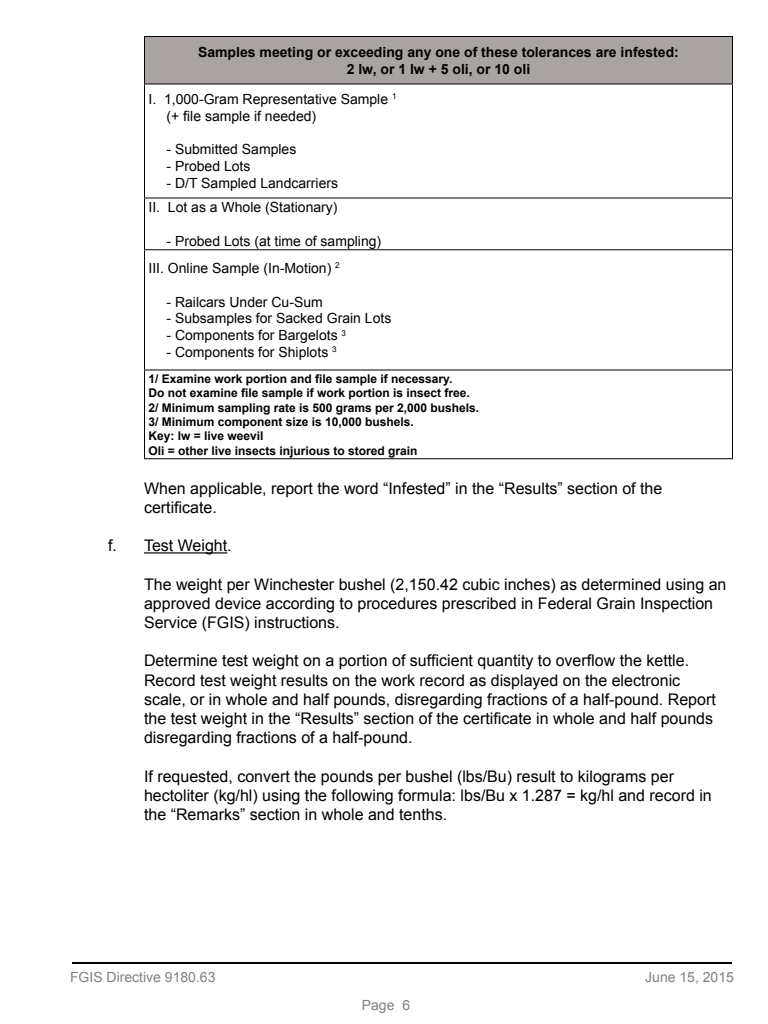
<style>
.page{position:relative;width:768px;height:1024px;background:#fff}
.page>*{position:absolute;margin:0;border:0;box-sizing:border-box;transform-origin:0 0}
.t1{font:16px/19.2px "Arial";color:#000}
.Table{font:14px "Arial";color:#000}
.Table-2{font:700 14px "Arial";color:#000}
.t2{font:14px "Arial";color:#808080}
.Table-3{font:700 12px "Arial";color:#000}
</style>
<div class="page">
<hr style="left:72px;top:962px;width:660px;height:2px;background:#000">
<hr style="left:144px;top:552px;width:83px;height:2px;background:#000">
<div style="left:144px;top:36px;width:588px;height:48px;background:#a9a3a1"></div>
<hr style="left:144px;top:36px;width:589px;height:1px;background:#000">
<hr style="left:144px;top:37px;width:1px;height:47px;background:#000">
<hr style="left:732px;top:37px;width:1px;height:47px;background:#000">
<hr style="left:144px;top:84px;width:589px;height:1px;background:#000">
<hr style="left:144px;top:84px;width:1px;height:114px;background:#000">
<hr style="left:732px;top:84px;width:1px;height:114px;background:#000">
<hr style="left:144px;top:198px;width:589px;height:1px;background:#000">
<hr style="left:144px;top:199px;width:1px;height:50px;background:#000">
<hr style="left:732px;top:199px;width:1px;height:50px;background:#000">
<hr style="left:144px;top:249px;width:589px;height:1px;background:#000">
<hr style="left:144px;top:250px;width:1px;height:120px;background:#000">
<hr style="left:732px;top:250px;width:1px;height:120px;background:#000">
<hr style="left:144px;top:370px;width:589px;height:1px;background:#000">
<hr style="left:144px;top:371px;width:1px;height:87px;background:#000">
<hr style="left:732px;top:371px;width:1px;height:87px;background:#000">
<hr style="left:144px;top:458px;width:589px;height:1px;background:#000">
<p class="Table-2" style="left:198px;top:43px;width:482px">Samples meeting or exceeding any one of these tolerances are infested:</p>
<p class="Table-2" style="left:347px;top:59px;width:185px">2 lw, or 1 lw + 5 oli, or 10 oli</p>
<p class="Table" style="left:148px;top:90px;width:250px">I. 1,000-Gram Representative Sample <sup>1</sup></p>
<p class="Table" style="left:166px;top:107px;width:151px">(+ file sample if needed)</p>
<p class="Table" style="left:166px;top:140px;width:131px">- Submitted Samples</p>
<p class="Table" style="left:166px;top:157px;width:86px">- Probed Lots</p>
<p class="Table" style="left:166px;top:174px;width:173px">- D/T Sampled Landcarriers</p>
<p class="Table" style="left:148px;top:198px;width:191px">II. Lot as a Whole (Stationary)</p>
<p class="Table" style="left:166px;top:232px;width:216px">- Probed Lots (at time of sampling)</p>
<p class="Table" style="left:148px;top:259px;width:193px">III. Online Sample (In-Motion) <sup>2</sup></p>
<p class="Table" style="left:166px;top:293px;width:158px">- Railcars Under Cu-Sum</p>
<p class="Table" style="left:166px;top:309px;width:226px">- Subsamples for Sacked Grain Lots</p>
<p class="Table" style="left:166px;top:326px;width:181px">- Components for Bargelots <sup>3</sup></p>
<p class="Table" style="left:166px;top:343px;width:172px">- Components for Shiplots <sup>3</sup></p>
<p class="Table-3" style="left:148px;top:371px;width:305px">1/ Examine work portion and file sample if necessary.</p>
<p class="Table-3" style="left:148px;top:385px;width:323px">Do not examine file sample if work portion is insect free.</p>
<p class="Table-3" style="left:148px;top:399px;width:332px">2/ Minimum sampling rate is 500 grams per 2,000 bushels.</p>
<p class="Table-3" style="left:148px;top:414px;width:267px">3/ Minimum component size is 10,000 bushels.</p>
<p class="Table-3" style="left:148px;top:428px;width:117px">Key: lw = live weevil</p>
<p class="Table-3" style="left:148px;top:443px;width:271px">Oli = other live insects injurious to stored grain</p>
<p class="t1" style="left:144px;top:479px;width:520px">When applicable, report the word “Infested” in the “Results” section of the certificate.</p>
<p class="t1" style="left:108px;top:536px;width:122px">f. Test Weight.</p>
<p class="t1" style="left:144px;top:575px;width:584px">The weight per Winchester bushel (2,150.42 cubic inches) as determined using an approved device according to procedures prescribed in Federal Grain Inspection<br>Service (FGIS) instructions.</p>
<p class="t1" style="left:144px;top:651px;width:573px">Determine test weight on a portion of sufficient quantity to overflow the kettle.<br>Record test weight results on the work record as displayed on the electronic scale, or in whole and half pounds, disregarding fractions of a half-pound. Report the test weight in the “Results” section of the certificate in whole and half pounds disregarding fractions of a half-pound.</p>
<p class="t1" style="left:144px;top:767px;width:569px">If requested, convert the pounds per bushel (lbs/Bu) result to kilograms per hectoliter (kg/hl) using the following formula: lbs/Bu x 1.287 = kg/hl and record in the “Remarks” section in whole and tenths.</p>
<p class="t2" style="left:70px;top:968px;width:147px">FGIS Directive 9180.63</p>
<p class="t2" style="left:645px;top:968px;width:90px">June 15, 2015</p>
<p class="t2" style="left:362px;top:996px;width:50px">Page 6</p>
</div>
